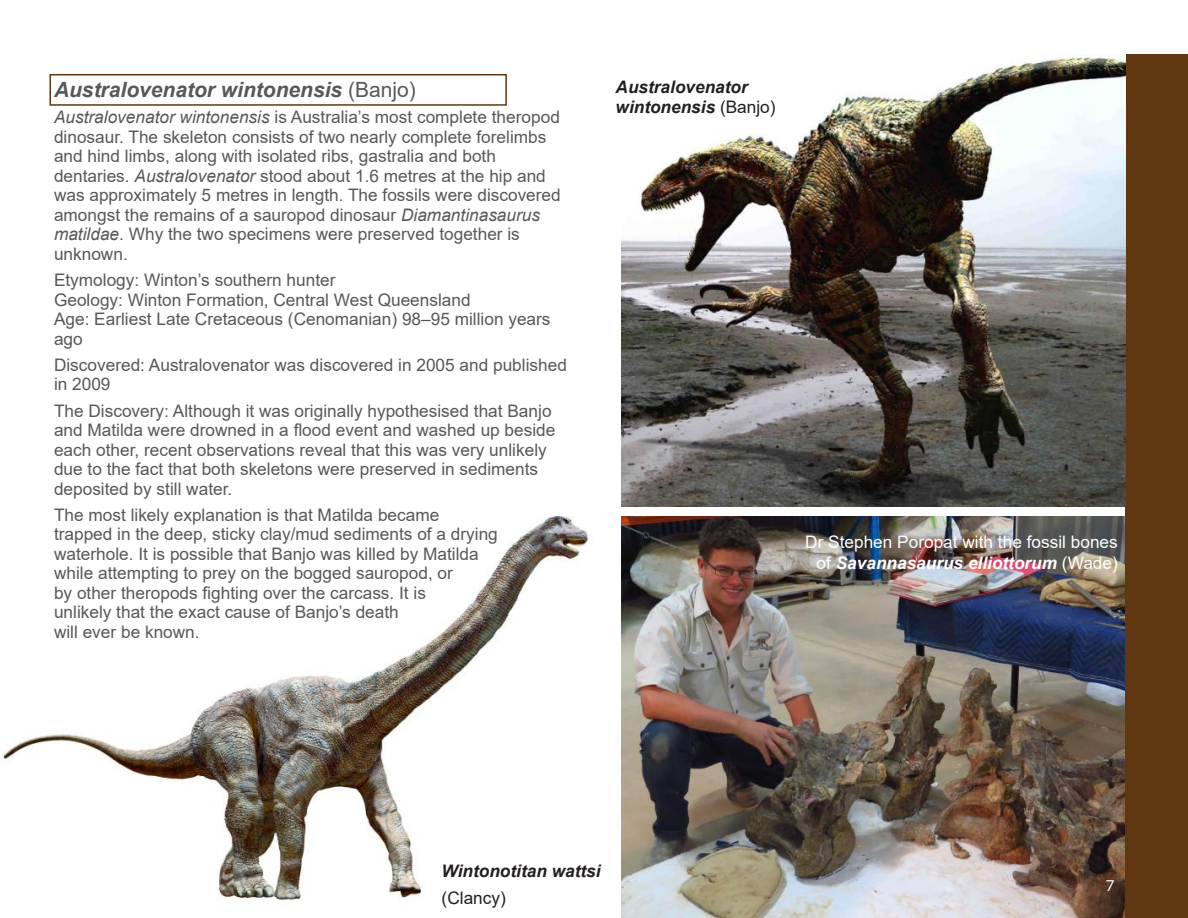
<style>
.page{position:relative;width:1188px;height:918px;background:#fff}
.page>*{position:absolute;margin:0;border:0;box-sizing:border-box;transform-origin:0 0}
.Paragraph_Style_1{font:italic 700 21px "Arial";color:#57585a}
.Paragraph_Style_1-2{font:17.25px/19.5px "Arial";color:#57585a}
.Paragraph_Style_1-3{font:17.25px/20.7px "Arial";color:#fff;text-align:right}
.Paragraph_Style_1-4{font:italic 700 17.25px/20.7px "Arial";color:#231f20}
.Paragraph_Style_1-5{font:17.25px "Arial";color:#231f20}
.t1{font:15px "Lato";color:#fff}
.s1{font-weight:400;font-style:normal}
.s2{font-style:italic}
.s3{font-weight:700;font-style:italic}
</style>
<div class="page">
<img style="left:621px;top:516px;width:504px;height:402px">
<div style="left:50px;top:74px;width:457px;height:32px;border:2px solid #603711"></div>
<img style="left:2px;top:516px;width:587px;height:385px">
<div style="left:1125px;top:54px;width:63px;height:864px;background:#603711"></div>
<img style="left:621px;top:56px;width:504px;height:451px">
<p class="Paragraph_Style_1" style="left:54px;top:76px;width:363px">Australovenator wintonensis <span class="s1">(Banjo)</span></p>
<p class="Paragraph_Style_1-2" style="left:54px;top:107px;width:508px"><span class="s2">Australovenator wintonensis</span> is Australia’s most complete theropod dinosaur. The skeleton consists of two nearly complete forelimbs and hind limbs, along with isolated ribs, gastralia and both dentaries. <span class="s2">Australovenator</span> stood about 1.6 metres at the hip and was approximately 5 metres in length. The fossils were discovered amongst the remains of a sauropod dinosaur <span class="s2">Diamantinasaurus matildae</span>. Why the two specimens were preserved together is unknown.</p>
<p class="Paragraph_Style_1-2" style="left:54px;top:270px;width:498px">Etymology: Winton’s southern hunter<br>Geology: Winton Formation, Central West Queensland<br>Age: Earliest Late Cretaceous (Cenomanian) 98–95 million years ago</p>
<p class="Paragraph_Style_1-2" style="left:54px;top:355px;width:514px">Discovered: Australovenator was discovered in 2005 and published in 2009</p>
<p class="Paragraph_Style_1-2" style="left:54px;top:401px;width:503px">The Discovery: Although it was originally hypothesised that Banjo and Matilda were drowned in a flood event and washed up beside each other, recent observations reveal that this was very unlikely due to the fact that both skeletons were preserved in sediments deposited by still water.</p>
<p class="Paragraph_Style_1-2" style="left:54px;top:505px;width:445px">The most likely explanation is that Matilda became trapped in the deep, sticky clay/mud sediments of a drying waterhole. It is possible that Banjo was killed by Matilda while attempting to prey on the bogged sauropod, or<br>by other theropods fighting over the carcass. It is<br>unlikely that the exact cause of Banjo’s death<br>will ever be known.</p>
<p class="Paragraph_Style_1-4" style="left:616px;top:77px;width:162px">Australovenator wintonensis <span class="s1">(Banjo)</span></p>
<p class="Paragraph_Style_1-3" style="left:805px;top:532px;width:314px">Dr Stephen Poropat with the fossil bones of <span class="s3">Savannasaurus elliottorum</span> (Wade)</p>
<p class="Paragraph_Style_1-4" style="left:442px;top:861px;width:160px">Wintonotitan wattsi</p>
<p class="Paragraph_Style_1-5" style="left:442px;top:886px;width:66px">(Clancy)</p>
<p class="t1" style="left:1106px;top:875px;width:10px">7</p>
</div>
